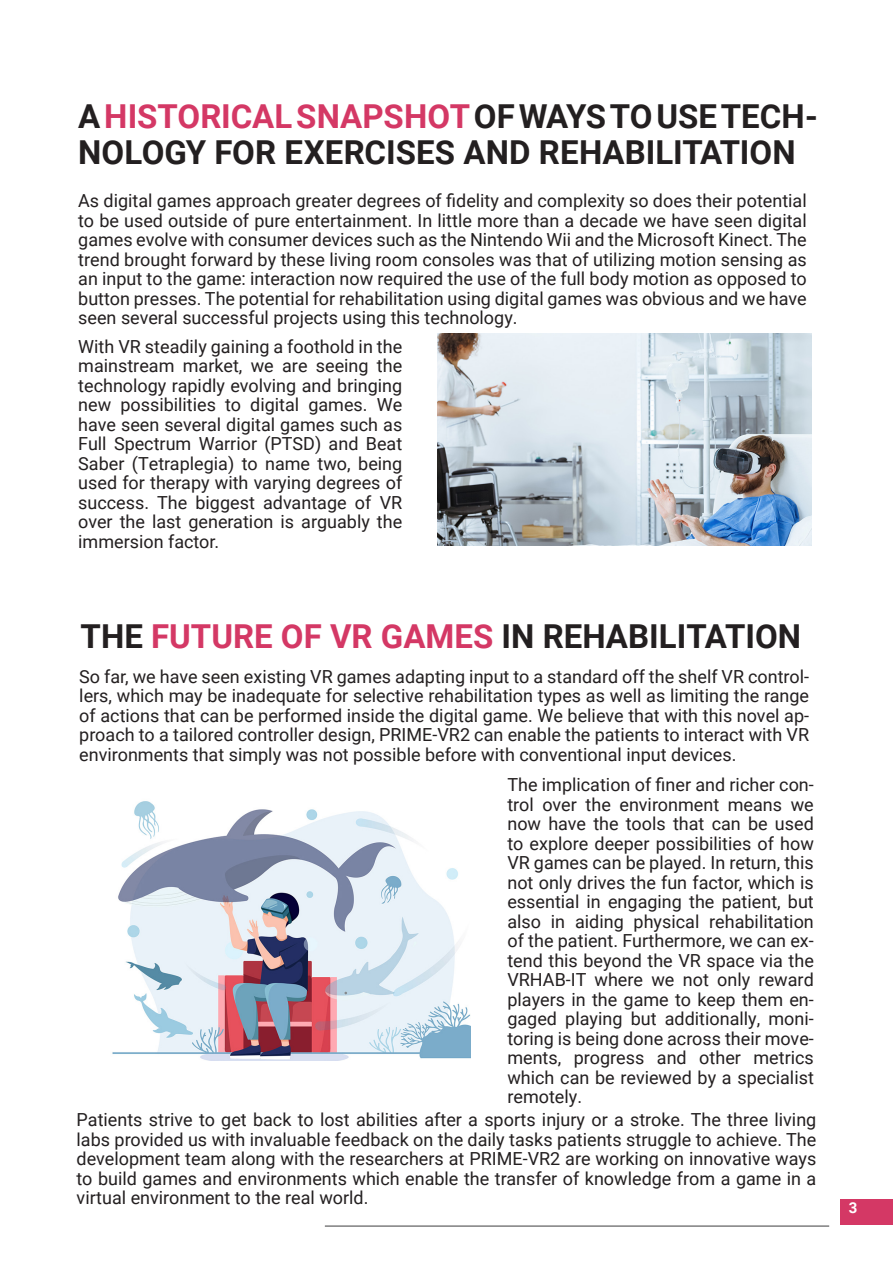
<style>
.page{position:relative;width:893px;height:1263px;background:#fff}
.page>*{position:absolute;margin:0;border:0;box-sizing:border-box;transform-origin:0 0}
.Big_text{font:700 33px/36px "Roboto";color:#231f20}
.Small_heading_white{font:700 33px "Roboto";color:#231f20}
.Main_text_black{font:18px/19.5px "Roboto";color:#231f20;text-align:justify}
.Sub_heading_roboto{font:700 15px "Roboto";color:#fff}
.s1{color:#d43865}
.s2{font-weight:900}
</style>
<div class="page">
<hr style="left:325px;top:1226px;width:504px;height:1px;background:#3e3e3f">
<img style="left:112px;top:801px;width:358px;height:259px">
<img style="left:437px;top:334px;width:374px;height:212px">
<div style="left:841px;top:1199px;width:52px;height:26px;background:#d43865"></div>
<p class="Big_text" style="left:78px;top:97px;width:741px">A <span class="s1">HISTORICAL SNAPSHOT</span> OF WAYS TO USE TECH-<br>NOLOGY FOR EXERCISES AND REHABILITATION</p>
<p class="Main_text_black" style="left:78px;top:190px;width:730px">As digital games approach greater degrees of fidelity and complexity so does their potential to be used outside of pure entertainment. In little more than a decade we have seen digital games evolve with consumer devices such as the Nintendo Wii and the Microsoft Kinect. The trend brought forward by these living room consoles was that of utilizing motion sensing as an input to the game: interaction now required the use of the full body motion as opposed to button presses. The potential for rehabilitation using digital games was obvious and we have seen several successful projects using this technology.</p>
<p class="Main_text_black" style="left:78px;top:336px;width:326px">With VR steadily gaining a foothold in the mainstream market, we are seeing the technology rapidly evolving and bringing new possibilities to digital games. We have seen several digital games such as Full Spectrum Warrior (PTSD) and Beat Saber (Tetraplegia) to name two, being used for therapy with varying degrees of success. The biggest advantage of VR over the last generation is arguably the immersion factor.</p>
<p class="Small_heading_white" style="left:81px;top:613px;width:722px">THE <span class="s1">FUTURE OF VR GAMES</span> IN REHABILITATION</p>
<p class="Main_text_black" style="left:79px;top:666px;width:731px">So far, we have seen existing VR games adapting input to a standard off the shelf VR control&shy;lers, which may be inadequate for selective rehabilitation types as well as limiting the range of actions that can be performed inside the digital game. We believe that with this novel ap&shy;proach to a tailored controller design, PRIME-VR2 can enable the patients to interact with VR environments that simply was not possible before with conventional input devices.</p>
<p class="Main_text_black" style="left:507px;top:774px;width:308px">The implication of finer and richer con&shy;trol over the environment means we now have the tools that can be used to explore deeper possibilities of how VR games can be played. In return, this not only drives the fun factor, which is essential in engaging the patient, but also in aiding physical rehabilitation of the patient. Furthermore, we can ex&shy;tend this beyond the VR space via the VRHAB-IT where we not only reward players in the game to keep them en&shy;gaged playing but additionally, moni&shy;toring is being done across their move&shy;ments, progress and other metrics which can be reviewed by a specialist remotely.</p>
<p class="Main_text_black" style="left:77px;top:1109px;width:741px">Patients strive to get back to lost abilities after a sports injury or a stroke. The three living labs provided us with invaluable feedback on the daily tasks patients struggle to achieve. The development team along with the researchers at PRIME-VR2 are working on innovative ways to build games and environments which enable the transfer of knowledge from a game in a virtual environment to the real world.</p>
<p class="Sub_heading_roboto" style="left:849px;top:1197px;width:11px">3<span class="s2">3</span></p>
</div>
